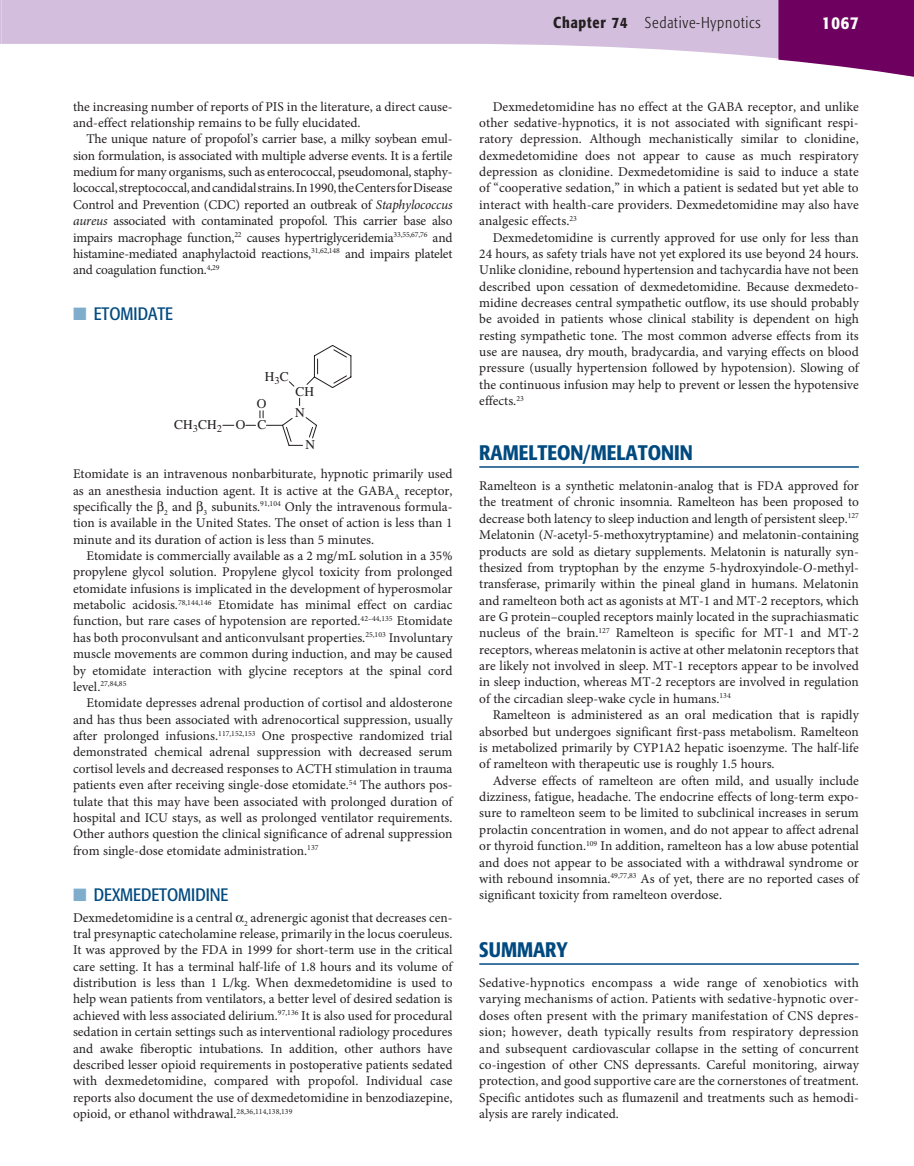
<style>
.page{position:relative;width:914px;height:1166px;background:#fff}
.page>*{position:absolute;margin:0;border:0;box-sizing:border-box;transform-origin:0 0}
.t1{font:500 condensed 20.82px "Formata";color:#004a80}
.t2{font:condensed 17.85px "Formata";color:#004a80}
.t3{font:500 condensed 17.85px "Formata";color:#fff}
.t4{font:300 condensed 15.58px "Formata";letter-spacing:.05em;color:#231f20}
.t5{font:13.47px/16.3px "Minion Pro";color:#231f20;text-align:justify}
.t6{font:13.47px "Times";color:#231f20}
.t7{font:7.88px "Minion Pro";color:#231f20}
.s1{font-weight:500}
.s2{font-style:italic}
.s3{color:#7faecc}
.s4{font-size:13.47px}
</style>
<div class="page">
<svg style="left:3px;top:0;width:775px;height:59px;fill:#d3bfdd"></svg>
<svg style="left:222px;top:345px;width:129px;height:101px"></svg>
<hr style="left:479px;top:466px;width:379px;height:2px;background:#004a80">
<hr style="left:479px;top:963px;width:379px;height:1px;background:#004a80">
<svg style="left:0;top:0;width:3px;height:44px"></svg>
<svg style="left:778px;top:0;width:136px;height:77px;background:#802073"></svg>
<p class="t4" style="left:553px;top:16px;width:209px"><span class="s1">Chapter 74</span> Sedative-Hypnotics</p>
<h2 class="t3" style="left:822px;top:15px;width:38px">1067</h2>
<p class="t5" style="left:73px;top:99px;width:381px">the increasing number of reports of PIS in the literature, a direct cause&shy;and-effect relationship remains to be fully elucidated.</p>
<p class="t5" style="left:73px;top:132px;width:381px;text-indent:13px">The unique nature of propofol’s carrier base, a milky soybean emul&shy;sion formulation, is associated with multiple adverse events. It is a fertile medium for many organisms, such as enterococcal, pseudomonal, staphy&shy;lococcal, streptococcal, and candidal strains. In 1990, the Centers for Disease Control and Prevention (CDC) reported an outbreak of <span class="s2">Staphylococcus aureus</span> associated with contaminated propofol. This carrier base also impairs macrophage function, <sup>22</sup> causes hypertriglyceridemia <sup>33,55,67,76</sup> and histamine-mediated anaphylactoid reactions, <sup>31,62,148</sup> and impairs platelet and coagulation function. <sup>4,29</sup></p>
<h2 class="t2" style="left:73px;top:307px;width:101px"><span class="s3">■</span> ETOMIDATE</h2>
<p class="t6" style="left:265px;top:372px;width:25px">H<sub>3</sub>C</p>
<p class="t6" style="left:257px;top:420px;width:10px">C</p>
<p class="t6" style="left:295px;top:386px;width:20px">CH</p>
<p class="t6" style="left:257px;top:399px;width:11px">O</p>
<p class="t6" style="left:295px;top:408px;width:11px">N</p>
<p class="t6" style="left:174px;top:420px;width:73px">CH<sub>3</sub>CH<sub>2</sub> O</p>
<p class="t5" style="left:73px;top:467px;width:381px">Etomidate is an intravenous nonbarbiturate, hypnotic primarily used as an anesthesia induction agent. It is active at the GABA <sub>A</sub> receptor, specifically the <sub>2</sub> and <sub>3</sub> subunits. <sup>91,104</sup> Only the intravenous formula&shy;tion is available in the United States. The onset of action is less than 1 minute and its duration of action is less than 5 minutes.</p>
<p class="t5" style="left:73px;top:548px;width:381px;text-indent:13px">Etomidate is commercially available as a 2 mg/mL solution in a 35% propylene glycol solution. Propylene glycol toxicity from prolonged etomidate infusions is implicated in the development of hyperosmolar metabolic acidosis. <sup>78,144,146</sup> Etomidate has minimal effect on cardiac function, but rare cases of hypotension are reported. <sup>42–44,135</sup> Etomidate has both proconvulsant and anticonvulsant properties. <sup>25,103</sup> Involuntary muscle movements are common during induction, and may be caused by etomidate interaction with glycine receptors at the spinal cord</p>
<p class="t7" style="left:73px;top:681px;width:55px"><span class="s4">level.</span> 27,84,85</p>
<p class="t5" style="left:73px;top:696px;width:381px;text-indent:13px">Etomidate depresses adrenal production of cortisol and aldosterone and has thus been associated with adrenocortical suppression, usually after prolonged infusions. <sup>117,152,153</sup> One prospective randomized trial demonstrated chemical adrenal suppression with decreased serum cortisol levels and decreased responses to ACTH stimulation in trauma patients even after receiving single-dose etomidate. <sup>54</sup> The authors pos&shy;tulate that this may have been associated with prolonged duration of hospital and ICU stays, as well as prolonged ventilator requirements.<br>Other authors question the clinical significance of adrenal suppression from single-dose etomidate administration. <sup>137</sup></p>
<h2 class="t2" style="left:73px;top:887px;width:157px"><span class="s3">■</span> DEXMEDETOMIDINE</h2>
<p class="t5" style="left:73px;top:910px;width:381px">Dexmedetomidine is a central <sub>2</sub> adrenergic agonist that decreases cen&shy;tral presynaptic catecholamine release, primarily in the locus coeruleus.<br>It was approved by the FDA in 1999 for short-term use in the critical care setting. It has a terminal half-life of 1.8 hours and its volume of distribution is less than 1 L/kg. When dexmedetomidine is used to help wean patients from ventilators, a better level of desired sedation is achieved with less associated delirium. <sup>97,136</sup> It is also used for procedural sedation in certain settings such as interventional radiology procedures and awake fiberoptic intubations. In addition, other authors have described lesser opioid requirements in postoperative patients sedated with dexmedetomidine, compared with propofol. Individual case reports also document the use of dexmedetomidine in benzodiazepine, opioid, or ethanol withdrawal. <sup>28,36,114,138,139</sup></p>
<p class="t6" style="left:305px;top:440px;width:11px">N</p>
<p class="t5" style="left:479px;top:99px;width:381px;text-indent:13px">Dexmedetomidine has no effect at the GABA receptor, and unlike other sedative-hypnotics, it is not associated with significant respi&shy;ratory depression. Although mechanistically similar to clonidine, dexmedetomidine does not appear to cause as much respiratory depression as clonidine. Dexmedetomidine is said to induce a state of “cooperative sedation,” in which a patient is sedated but yet able to interact with health-care providers. Dexmedetomidine may also have analgesic effects. <sup>23</sup></p>
<p class="t5" style="left:479px;top:230px;width:381px;text-indent:13px">Dexmedetomidine is currently approved for use only for less than 24 hours, as safety trials have not yet explored its use beyond 24 hours.<br>Unlike clonidine, rebound hypertension and tachycardia have not been described upon cessation of dexmedetomidine. Because dexmedeto&shy;midine decreases central sympathetic outflow, its use should probably be avoided in patients whose clinical stability is dependent on high resting sympathetic tone. The most common adverse effects from its use are nausea, dry mouth, bradycardia, and varying effects on blood pressure (usually hypertension followed by hypotension). Slowing of the continuous infusion may help to prevent or lessen the hypotensive effects. <sup>23</sup></p>
<h1 class="t1" style="left:479px;top:444px;width:215px">RAMELTEON/MELATONIN</h1>
<p class="t5" style="left:479px;top:478px;width:381px">Ramelteon is a synthetic melatonin-analog that is FDA approved for the treatment of chronic insomnia. Ramelteon has been proposed to decrease both latency to sleep induction and length of persistent sleep. <sup>127<br></sup>Melatonin ( <span class="s2">N</span> -acetyl-5-methoxytryptamine) and melatonin-containing products are sold as dietary supplements. Melatonin is naturally syn&shy;thesized from tryptophan by the enzyme 5-hydroxyindole- <span class="s2">O</span> -methyl&shy;transferase, primarily within the pineal gland in humans. Melatonin and ramelteon both act as agonists at MT-1 and MT-2 receptors, which are G protein–coupled receptors mainly located in the suprachiasmatic nucleus of the brain. <sup>127</sup> Ramelteon is specific for MT-1 and MT-2 receptors, whereas melatonin is active at other melatonin receptors that are likely not involved in sleep. MT-1 receptors appear to be involved in sleep induction, whereas MT-2 receptors are involved in regulation of the circadian sleep-wake cycle in humans. <sup>134</sup></p>
<p class="t5" style="left:479px;top:708px;width:381px;text-indent:13px">Ramelteon is administered as an oral medication that is rapidly absorbed but undergoes significant first-pass metabolism. Ramelteon is metabolized primarily by CYP1A2 hepatic isoenzyme. The half-life of ramelteon with therapeutic use is roughly 1.5 hours.</p>
<p class="t5" style="left:479px;top:773px;width:381px;text-indent:13px">Adverse effects of ramelteon are often mild, and usually include dizziness, fatigue, headache. The endocrine effects of long-term expo&shy;sure to ramelteon seem to be limited to subclinical increases in serum prolactin concentration in women, and do not appear to affect adrenal or thyroid function. <sup>109</sup> In addition, ramelteon has a low abuse potential and does not appear to be associated with a withdrawal syndrome or with rebound insomnia. <sup>49,77,83</sup> As of yet, there are no reported cases of significant toxicity from ramelteon overdose.</p>
<h1 class="t1" style="left:479px;top:941px;width:90px">SUMMARY</h1>
<p class="t5" style="left:479px;top:975px;width:381px">Sedative-hypnotics encompass a wide range of xenobiotics with varying mechanisms of action. Patients with sedative-hypnotic over&shy;doses often present with the primary manifestation of CNS depres&shy;sion; however, death typically results from respiratory depression and subsequent cardiovascular collapse in the setting of concurrent co-ingestion of other CNS depressants. Careful monitoring, airway protection, and good supportive care are the cornerstones of treatment.<br>Specific antidotes such as flumazenil and treatments such as hemodi&shy;alysis are rarely indicated.</p>
</div>
